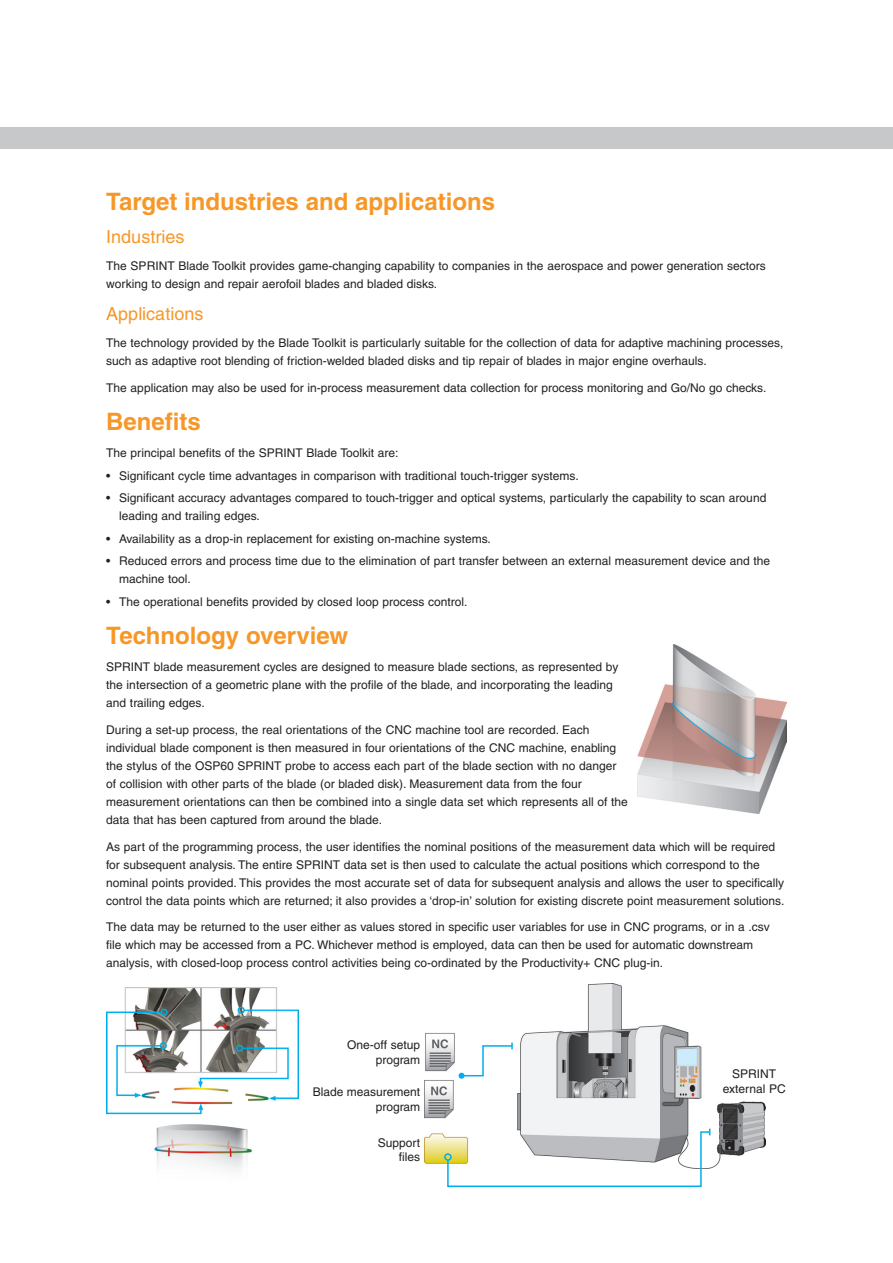
<style>
.page{position:relative;width:893px;height:1263px;background:#fff}
.page>*{position:absolute;margin:0;border:0;box-sizing:border-box;transform-origin:0 0}
.Heading_16___20{font:700 24px "Helvetica";color:#f79727}
.Sub-heading_12___16{font:18px "Helvetica";color:#f79727}
.Body_Text_8__12{font:12px/18px "Helvetica";color:#231f20}
</style>
<div class="page">
<div style="left:0;top:128px;width:893px;height:21px;background:#c7c8ca"></div>
<img style="left:425px;top:983px;width:340px;height:185px">
<div style="left:444px;top:1153px;width:8px;height:8px;border:2px solid #00aeef;border-radius:50%"></div>
<svg style="left:446px;top:1129px;width:265px;height:58px"></svg>
<svg style="left:459px;top:1042px;width:54px;height:37px"></svg>
<img style="left:107px;top:987px;width:192px;height:183px">
<img style="left:638px;top:645px;width:149px;height:168px">
<p class="Heading_16___20" style="left:106px;top:187px;width:390px">Target industries and applications</p>
<p class="Sub-heading_12___16" style="left:106px;top:226px;width:80px">Industries</p>
<p class="Body_Text_8__12" style="left:106px;top:257px;width:661px">The SPRINT Blade Toolkit provides game-changing capability to companies in the aerospace and power generation sectors working to design and repair aerofoil blades and bladed disks.</p>
<p class="Sub-heading_12___16" style="left:106px;top:304px;width:99px">Applications</p>
<p class="Body_Text_8__12" style="left:106px;top:334px;width:679px">The technology provided by the Blade Toolkit is particularly suitable for the collection of data for adaptive machining processes, such as adaptive root blending of friction-welded bladed disks and tip repair of blades in major engine overhauls.</p>
<p class="Body_Text_8__12" style="left:106px;top:379px;width:661px">The application may also be used for in-process measurement data collection for process monitoring and Go/No go checks.</p>
<p class="Heading_16___20" style="left:106px;top:407px;width:96px">Benefits</p>
<p class="Body_Text_8__12" style="left:106px;top:444px;width:294px">The principal benefits of the SPRINT Blade Toolkit are:</p>
<p class="Body_Text_8__12" style="left:106px;top:467px;width:474px">• Significant cycle time advantages in comparison with traditional touch-trigger systems.</p>
<p class="Body_Text_8__12" style="left:119px;top:489px;width:649px;text-indent:-13px">• Significant accuracy advantages compared to touch-trigger and optical systems, particularly the capability to scan around leading and trailing edges.</p>
<p class="Body_Text_8__12" style="left:106px;top:530px;width:386px">• Availability as a drop-in replacement for existing on-machine systems.</p>
<p class="Body_Text_8__12" style="left:119px;top:552px;width:653px;text-indent:-13px">• Reduced errors and process time due to the elimination of part transfer between an external measurement device and the machine tool.</p>
<p class="Body_Text_8__12" style="left:106px;top:593px;width:363px">• The operational benefits provided by closed loop process control.</p>
<p class="Heading_16___20" style="left:106px;top:621px;width:243px">Technology overview</p>
<p class="Body_Text_8__12" style="left:106px;top:658px;width:514px">SPRINT blade measurement cycles are designed to measure blade sections, as represented by the intersection of a geometric plane with the profile of the blade, and incorporating the leading and trailing edges.</p>
<p class="Body_Text_8__12" style="left:106px;top:721px;width:523px">During a set-up process, the real orientations of the CNC machine tool are recorded. Each individual blade component is then measured in four orientations of the CNC machine, enabling the stylus of the OSP60 SPRINT probe to access each part of the blade section with no danger of collision with other parts of the blade (or bladed disk). Measurement data from the four measurement orientations can then be combined into a single data set which represents all of the data that has been captured from around the blade.</p>
<p class="Body_Text_8__12" style="left:106px;top:837px;width:680px">As part of the programming process, the user identifies the nominal positions of the measurement data which will be required for subsequent analysis. The entire SPRINT data set is then used to calculate the actual positions which correspond to the nominal points provided. This provides the most accurate set of data for subsequent analysis and allows the user to specifically control the data points which are returned; it also provides a ‘drop-in’ solution for existing discrete point measurement solutions.</p>
<p class="Body_Text_8__12" style="left:106px;top:918px;width:665px">The data may be returned to the user either as values stored in specific user variables for use in CNC programs, or in a .csv file which may be accessed from a PC. Whichever method is employed, data can then be used for automatic downstream analysis, with closed-loop process control activities being co-ordinated by the Productivity+ CNC plug-in.</p>
<p class="Body_Text_8__12" style="left:347px;top:1038px;width:75px;line-height:14.4px;text-align:right">One-off setup program</p>
<p class="Body_Text_8__12" style="left:313px;top:1085px;width:109px;line-height:14.4px;text-align:right">Blade measurement program</p>
<p class="Body_Text_8__12" style="left:378px;top:1135px;width:44px;line-height:14.4px;text-align:right">Support files</p>
<p class="Body_Text_8__12" style="left:723px;top:1067px;width:64px;line-height:14.4px;text-align:center">SPRINT external PC</p>
</div>
